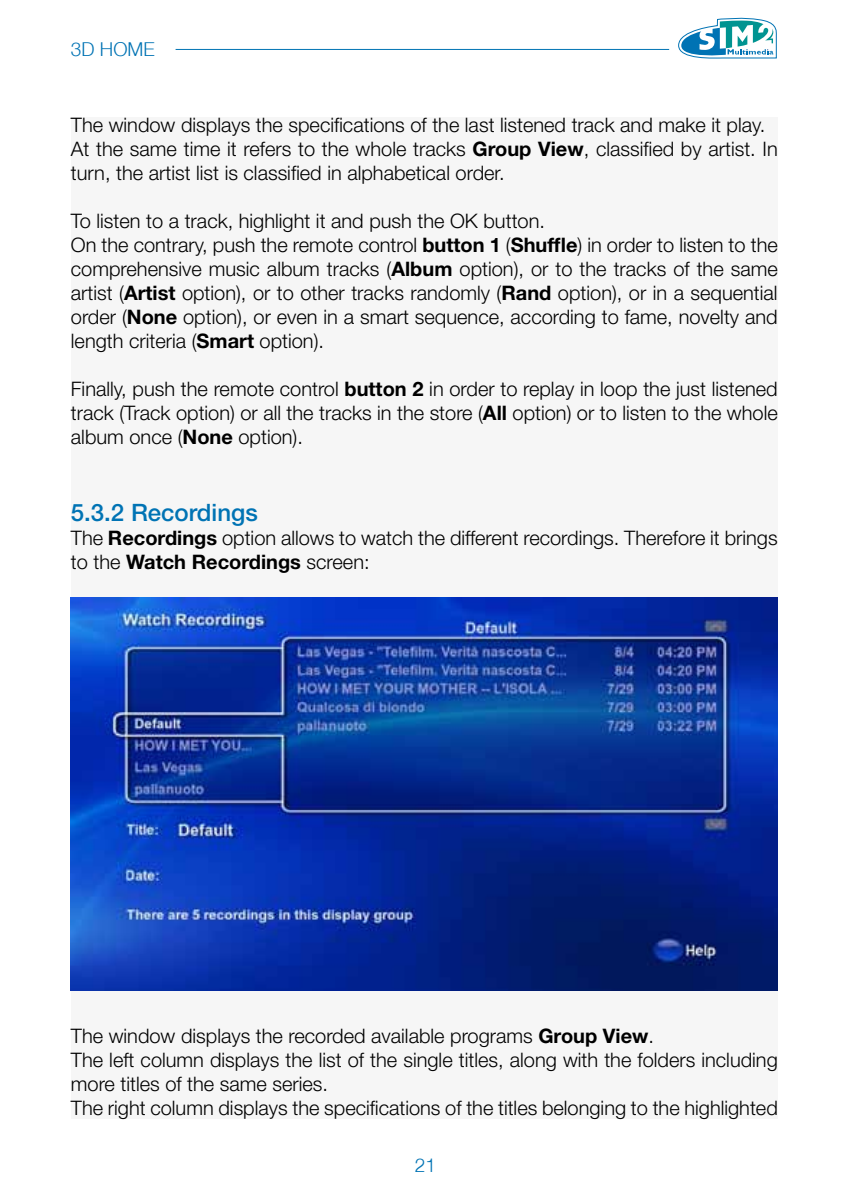
<style>
.page{position:relative;width:851px;height:1191px;background:#fff}
.page>*{position:absolute;margin:0;border:0;box-sizing:border-box;transform-origin:0 0}
.t1{font:500 24px "Helvetica Neue LT Std";color:#0073b4}
.t2{font:300 20px/24px "Helvetica Neue LT Std";color:#000}
.t3{font:300 19.2px "Helvetica Neue";color:#0073b4}
.s1{font-weight:700}
</style>
<div class="page">
<svg style="left:678px;top:17px;width:99px;height:42px"></svg>
<hr style="left:175px;top:49px;width:494px;height:1px;background:#0073b4">
<div style="left:71px;top:117px;width:706px;height:1002px;background:#f6f6f6"></div>
<img style="left:71px;top:597px;width:706px;height:393px">
<p class="t3" style="left:71px;top:38px;width:85px">3D HOME</p>
<p class="t2" style="left:71px;top:112px;width:708px">The window displays the specifications of the last listened track and make it play.<br>At the same time it refers to the whole tracks <span class="s1">Group View</span>, classified by artist. In turn, the artist list is classified in alphabetical order.</p>
<p class="t2" style="left:71px;top:208px;width:708px">To listen to a track, highlight it and push the OK button.<br>On the contrary, push the remote control <span class="s1">button 1</span> (<span class="s1">Shuffle</span>) in order to listen to the comprehensive music album tracks (<span class="s1">Album</span> option), or to the tracks of the same artist (<span class="s1">Artist</span> option), or to other tracks randomly (<span class="s1">Rand</span> option), or in a sequential order (<span class="s1">None</span> option), or even in a smart sequence, according to fame, novelty and length criteria (<span class="s1">Smart</span> option).</p>
<p class="t2" style="left:71px;top:376px;width:708px;text-align:justify">Finally, push the remote control <span class="s1">button 2</span> in order to replay in loop the just listened track (Track option) or all the tracks in the store (<span class="s1">All</span> option) or to listen to the whole album once (<span class="s1">None</span> option).</p>
<p class="t1" style="left:71px;top:498px;width:188px">5.3.2 Recordings</p>
<p class="t2" style="left:71px;top:525px;width:708px">The <span class="s1">Recordings</span> option allows to watch the different recordings. Therefore it brings to the <span class="s1">Watch Recordings</span> screen:</p>
<p class="t2" style="left:71px;top:1023px;width:708px">The window displays the recorded available programs <span class="s1">Group View</span>.<br>The left column displays the list of the single titles, along with the folders including more titles of the same series.<br>The right column displays the specifications of the titles belonging to the highlighted</p>
<p class="t3" style="left:415px;top:1153px;width:23px">21</p>
</div>
